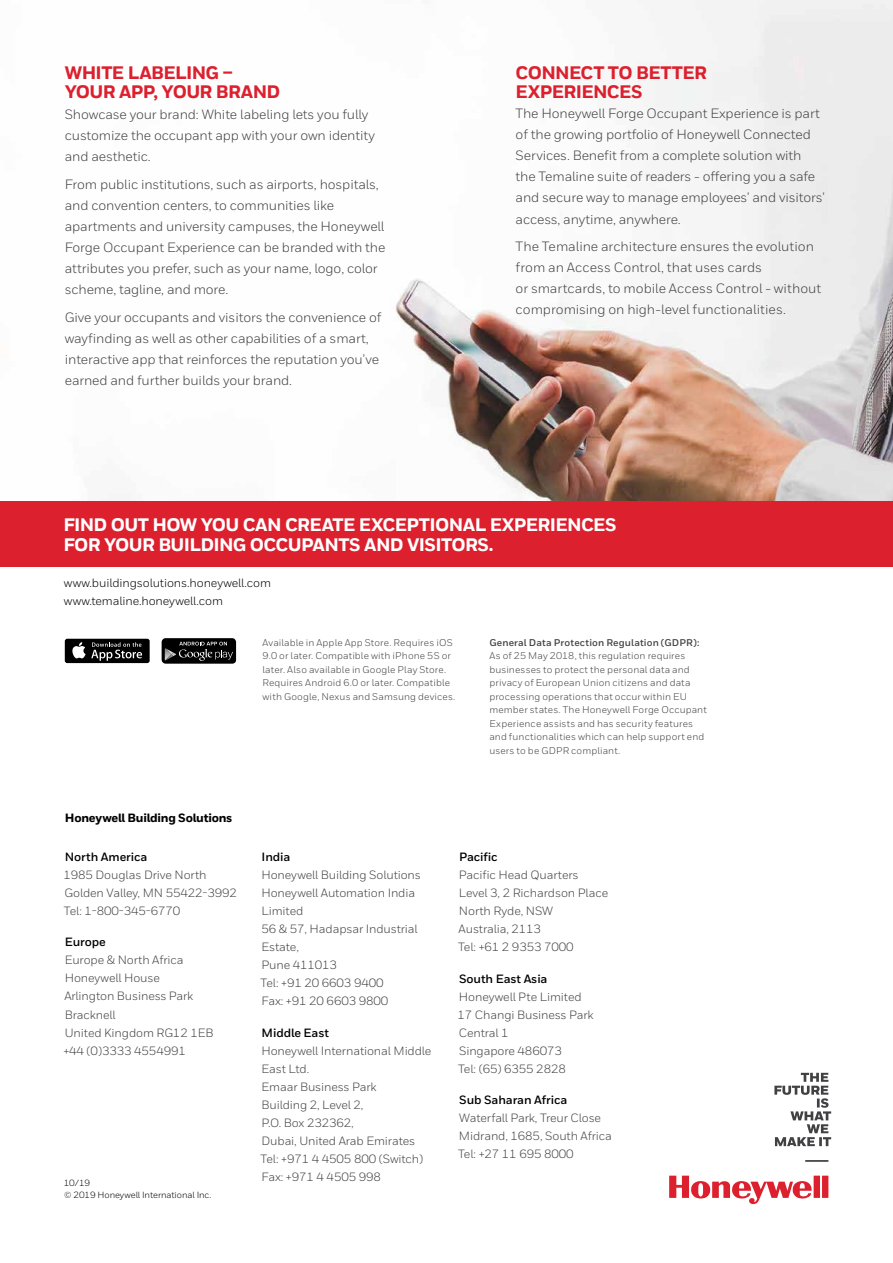
<style>
.page{position:relative;width:893px;height:1263px;background:#fff}
.page>*{position:absolute;margin:0;border:0;box-sizing:border-box;transform-origin:0 0}
.t1{font:800 18px/19.5px "Honeywell Sans TT";letter-spacing:-.035em;color:#fff}
.t2{font:800 18px/19.5px "Honeywell Sans TT";letter-spacing:-.03em;color:#dc202e}
.t3{font:13.5px/21px "Honeywell Sans";letter-spacing:-.01em;color:#414042}
.t4{font:12px/18px "Honeywell Sans";letter-spacing:-.01em;color:#414042}
.t5{font:700 12px "Honeywell Sans";letter-spacing:-.01em;color:#000}
.t6{font:12px/18px "Honeywell Sans";letter-spacing:-.01em;color:#000}
.t7{font:800 12px "Honeywell Sans";letter-spacing:-.02em;color:#000}
.t8{font:9.75px/13.5px "Honeywell Sans";letter-spacing:.015em;color:#414042}
.t9{font:700 9.75px "Honeywell Sans";letter-spacing:.015em;color:#414042}
.t10{font:9px/12px "Honeywell Sans";letter-spacing:-.01em;color:#000}
</style>
<div class="page">
<img style="left:395px;top:0;width:498px;height:501px">
<div style="left:0;top:501px;width:893px;height:66px;background:#dc202e"></div>
<div style="left:65px;top:639px;width:85px;height:24px;background:#000;border-radius:2px"></div>
<svg style="left:72px;top:642px;width:70px;height:19px"></svg>
<div style="left:162px;top:638px;width:74px;height:26px;background:#000;border-radius:4px"></div>
<svg style="left:165px;top:642px;width:68px;height:19px"></svg>
<hr style="left:805px;top:1160px;width:23px;height:2px;background:#414042">
<svg style="left:774px;top:1073px;width:57px;height:73px"></svg>
<svg style="left:669px;top:1176px;width:159px;height:28px"></svg>
<h1 class="t2" style="left:65px;top:63px;width:217px">WHITE LABELING –<br>YOUR APP, YOUR BRAND</h1>
<p class="t3" style="left:65px;top:104px;width:312px">Showcase your brand: White labeling lets you fully customize the occupant app with your own identity and aesthetic.</p>
<p class="t3" style="left:65px;top:174px;width:322px">From public institutions, such as airports, hospitals, and convention centers, to communities like apartments and university campuses, the Honeywell Forge Occupant Experience can be branded with the attributes you prefer, such as your name, logo, color scheme, tagline, and more.</p>
<p class="t3" style="left:65px;top:307px;width:318px">Give your occupants and visitors the convenience of wayfinding as well as other capabilities of a smart, interactive app that reinforces the reputation you’ve earned and further builds your brand.</p>
<h1 class="t2" style="left:516px;top:63px;width:193px">CONNECT TO BETTER<br>EXPERIENCES</h1>
<p class="t3" style="left:516px;top:103px;width:311px">The Honeywell Forge Occupant Experience is part of the growing portfolio of Honeywell Connected Services. Benefit from a complete solution with the Temaline suite of readers - offering you a safe and secure way to manage employees' and visitors' access, anytime, anywhere.</p>
<p class="t3" style="left:516px;top:236px;width:307px">The Temaline architecture ensures the evolution from an Access Control, that uses cards<br>or smartcards, to mobile Access Control - without compromising on high-level functionalities.</p>
<h1 class="t1" style="left:63px;top:516px;width:555px">FIND OUT HOW YOU CAN CREATE EXCEPTIONAL EXPERIENCES<br>FOR YOUR BUILDING OCCUPANTS AND VISITORS.</h1>
<p class="t6" style="left:64px;top:574px;width:209px">www.buildingsolutions.honeywell.com www.temaline.honeywell.com</p>
<p class="t8" style="left:262px;top:636px;width:194px">Available in Apple App Store. Requires iOS 9.0 or later. Compatible with iPhone 5S or later. Also available in Google Play Store.<br>Requires Android 6.0 or later. Compatible with Google, Nexus and Samsung devices.</p>
<p class="t7" style="left:65px;top:811px;width:169px">Honeywell Building Solutions</p>
<p class="t9" style="left:489px;top:636px;width:212px">General Data Protection Regulation (GDPR):</p>
<p class="t8" style="left:489px;top:649px;width:219px">As of 25 May 2018, this regulation requires businesses to protect the personal data and privacy of European Union citizens and data processing operations that occur within EU member states. The Honeywell Forge Occupant Experience assists and has security features and functionalities which can help support end users to be GDPR compliant.</p>
<p class="t5" style="left:65px;top:849px;width:84px">North America</p>
<p class="t4" style="left:63px;top:866px;width:175px">1985 Douglas Drive North<br>Golden Valley, MN 55422-3992<br>Tel: 1-800-345-6770</p>
<p class="t5" style="left:65px;top:935px;width:42px">Europe</p>
<p class="t4" style="left:63px;top:951px;width:152px">Europe &amp; North Africa<br>Honeywell House<br>Arlington Business Park<br>Bracknell<br>United Kingdom RG12 1EB +44 (0)3333 4554991</p>
<p class="t10" style="left:64px;top:1177px;width:149px">10/19<br>© 2019 Honeywell International Inc.</p>
<p class="t5" style="left:262px;top:849px;width:30px">India</p>
<p class="t4" style="left:261px;top:866px;width:162px">Honeywell Building Solutions<br>Honeywell Automation India<br>Limited<br>56 &amp; 57, Hadapsar Industrial<br>Estate,<br>Pune 411013<br>Tel: +91 20 6603 9400<br>Fax: +91 20 6603 9800</p>
<p class="t5" style="left:262px;top:1025px;width:69px">Middle East</p>
<p class="t4" style="left:261px;top:1041px;width:172px">Honeywell International Middle<br>East Ltd.<br>Emaar Business Park<br>Building 2, Level 2,<br>P.O. Box 232362,<br>Dubai, United Arab Emirates<br>Tel: +971 4 4505 800 (Switch)<br>Fax: +971 4 4505 998</p>
<p class="t5" style="left:459px;top:849px;width:40px">Pacific</p>
<p class="t4" style="left:458px;top:866px;width:152px">Pacific Head Quarters<br>Level 3, 2 Richardson Place<br>North Ryde, NSW<br>Australia, 2113<br>Tel: +61 2 9353 7000</p>
<p class="t5" style="left:459px;top:971px;width:90px">South East Asia</p>
<p class="t4" style="left:458px;top:987px;width:138px">Honeywell Pte Limited<br>17 Changi Business Park<br>Central 1<br>Singapore 486073<br>Tel: (65) 6355 2828</p>
<p class="t5" style="left:459px;top:1092px;width:110px">Sub Saharan Africa</p>
<p class="t4" style="left:458px;top:1109px;width:155px">Waterfall Park, Treur Close<br>Midrand, 1685, South Africa<br>Tel: +27 11 695 8000</p>
</div>
